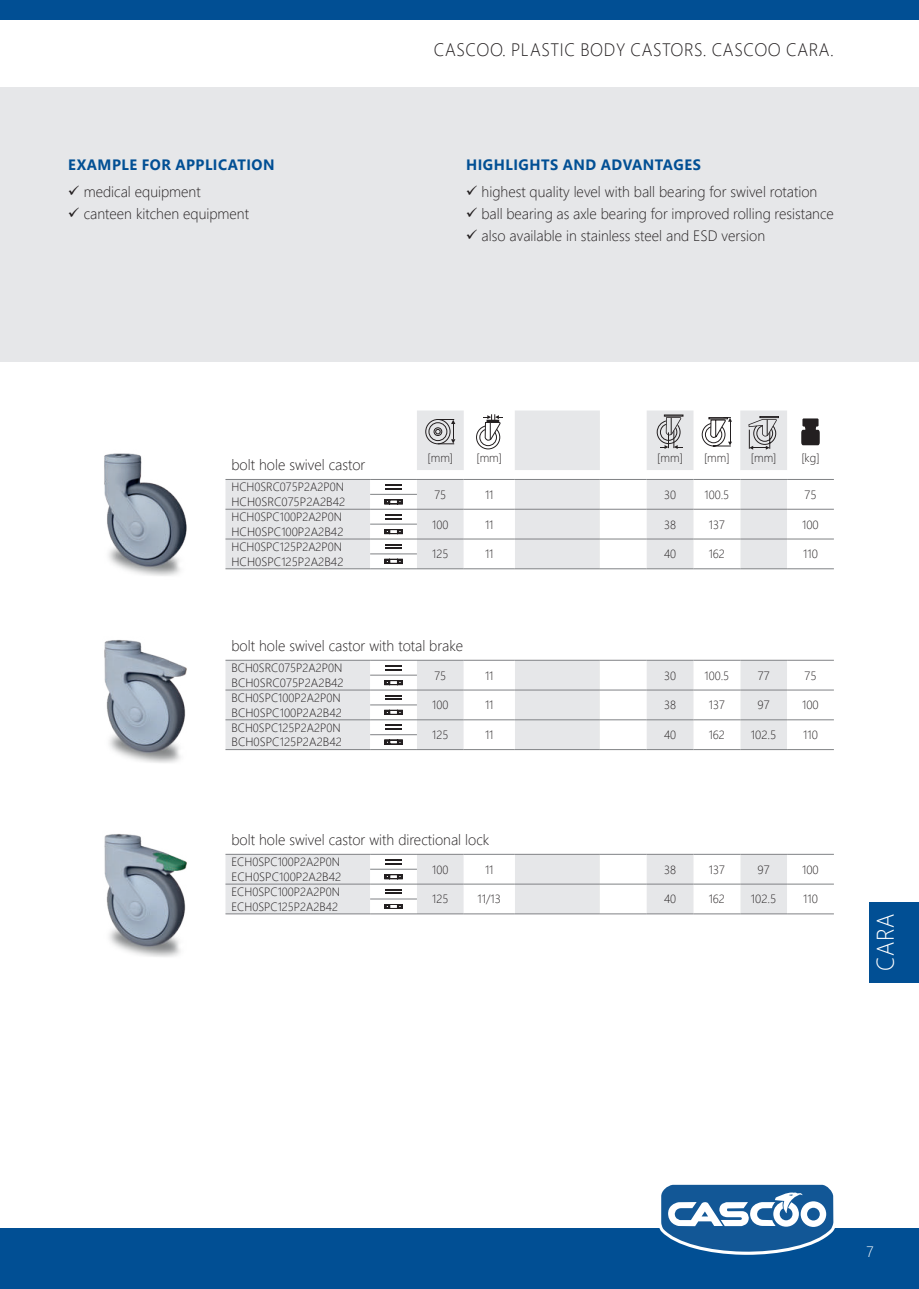
<style>
.page{position:relative;width:919px;height:1289px;background:#fff}
.page>*{position:absolute;margin:0;border:0;box-sizing:border-box;transform-origin:0 0}
.t1{font:300 24px "Segoe UI";color:#fff;scale:.95 1}
.t2{font:300 18px "Segoe UI";letter-spacing:.035em;color:#231f20;scale:.95 1}
.t3{font:300 15px "Segoe UI";color:#231f20}
.t4{font:700 15px "Segoe UI";letter-spacing:.035em;color:#014f94}
.t5{font:300 15px "Segoe UI";color:#fff}
.t6{font:300 12px/15px "Segoe UI";color:#231f20}
</style>
<div class="page">
<div style="left:0;top:0;width:918px;height:20px;background:#014f94"></div>
<div style="left:0;top:88px;width:918px;height:274px;background:#e6e7e9"></div>
<div style="left:0;top:1228px;width:918px;height:60px;background:#014f94"></div>
<div style="left:225px;top:480px;width:145px;height:88px;background:#e6e7e9"></div>
<hr style="left:225px;top:479px;width:145px;height:1px;background:#808285">
<hr style="left:225px;top:509px;width:145px;height:1px;background:#808285">
<hr style="left:225px;top:538px;width:145px;height:1px;background:#808285">
<hr style="left:225px;top:568px;width:145px;height:1px;background:#808285">
<img style="left:104px;top:453px;width:83px;height:123px">
<svg style="left:370px;top:479px;width:463px;height:90px"></svg>
<div style="left:389px;top:559px;width:9px;height:5px;border:1px solid #231f20"></div>
<div style="left:225px;top:661px;width:145px;height:88px;background:#e6e7e9"></div>
<hr style="left:370px;top:749px;width:47px;height:1px;background:#808285">
<hr style="left:417px;top:749px;width:46px;height:1px;background:#808285">
<hr style="left:463px;top:749px;width:51px;height:1px;background:#808285">
<hr style="left:514px;top:749px;width:86px;height:1px;background:#808285">
<hr style="left:600px;top:749px;width:46px;height:1px;background:#808285">
<hr style="left:646px;top:749px;width:47px;height:1px;background:#808285">
<hr style="left:693px;top:749px;width:47px;height:1px;background:#808285">
<hr style="left:740px;top:749px;width:47px;height:1px;background:#808285">
<hr style="left:787px;top:749px;width:46px;height:1px;background:#808285">
<hr style="left:225px;top:660px;width:145px;height:1px;background:#808285">
<hr style="left:225px;top:689px;width:145px;height:1px;background:#808285">
<hr style="left:225px;top:719px;width:145px;height:1px;background:#808285">
<hr style="left:225px;top:749px;width:145px;height:1px;background:#808285">
<img style="left:104px;top:640px;width:83px;height:123px">
<svg style="left:370px;top:660px;width:463px;height:89px"></svg>
<div style="left:389px;top:739px;width:9px;height:5px;border:1px solid #231f20"></div>
<hr style="left:370px;top:913px;width:47px;height:1px;background:#808285">
<hr style="left:417px;top:913px;width:46px;height:1px;background:#808285">
<hr style="left:463px;top:913px;width:51px;height:1px;background:#808285">
<hr style="left:514px;top:913px;width:86px;height:1px;background:#808285">
<hr style="left:600px;top:913px;width:46px;height:1px;background:#808285">
<hr style="left:646px;top:913px;width:47px;height:1px;background:#808285">
<hr style="left:693px;top:913px;width:47px;height:1px;background:#808285">
<hr style="left:740px;top:913px;width:47px;height:1px;background:#808285">
<hr style="left:787px;top:913px;width:46px;height:1px;background:#808285">
<hr style="left:225px;top:913px;width:145px;height:1px;background:#808285">
<img style="left:104px;top:834px;width:83px;height:123px">
<svg style="left:225px;top:854px;width:608px;height:59px"></svg>
<div style="left:868px;top:901px;width:50px;height:81px;background:#014f94"></div>
<svg style="left:659px;top:1184px;width:176px;height:70px"></svg>
<svg style="left:417px;top:410px;width:403px;height:60px"></svg>
<p class="t4" style="left:68px;top:159px;width:208px">EXAMPLE FOR APPLICATION</p>
<p class="t3" style="left:68px;top:177px;width:134px">✓ medical equipment</p>
<p class="t3" style="left:68px;top:200px;width:182px">✓ canteen kitchen equipment</p>
<h2 class="t2" style="left:434px;top:32px;width:422px">CASCOO. PLASTIC BODY CASTORS. CASCOO CARA.</h2>
<p class="t4" style="left:466px;top:159px;width:236px">HIGHLIGHTS AND ADVANTAGES</p>
<p class="t3" style="left:466px;top:177px;width:353px">✓ highest quality level with ball bearing for swivel rotation</p>
<p class="t3" style="left:466px;top:200px;width:369px">✓ ball bearing as axle bearing for improved rolling resistance</p>
<p class="t3" style="left:466px;top:222px;width:301px">✓ also available in stainless steel and ESD version</p>
<p class="t3" style="left:231px;top:451px;width:135px">bolt hole swivel castor</p>
<p class="t6" style="left:231px;top:478px;width:114px">HCH0SRC075P2A2P0N</p>
<p class="t6" style="left:231px;top:493px;width:115px">HCH0SRC075P2A2B42<br>HCH0SPC100P2A2P0N</p>
<p class="t6" style="left:231px;top:523px;width:113px">HCH0SPC100P2A2B42<br>HCH0SPC125P2A2P0N</p>
<p class="t6" style="left:231px;top:552px;width:113px">HCH0SPC125P2A2B42</p>
<p class="t6" style="left:427px;top:449px;width:27px">[mm]</p>
<p class="t6" style="left:476px;top:449px;width:27px">[mm]</p>
<p class="t6" style="left:657px;top:449px;width:27px">[mm]</p>
<p class="t6" style="left:704px;top:449px;width:27px">[mm]</p>
<p class="t6" style="left:750px;top:449px;width:27px">[mm]</p>
<p class="t6" style="left:801px;top:449px;width:20px">[kg]</p>
<p class="t6" style="left:434px;top:486px;width:13px">75</p>
<p class="t6" style="left:485px;top:486px;width:10px">11</p>
<p class="t6" style="left:664px;top:486px;width:13px">30</p>
<p class="t6" style="left:704px;top:486px;width:26px">100.5</p>
<p class="t6" style="left:804px;top:486px;width:14px">75</p>
<p class="t6" style="left:432px;top:515px;width:18px">100</p>
<p class="t6" style="left:485px;top:515px;width:10px">11</p>
<p class="t6" style="left:664px;top:515px;width:13px">38</p>
<p class="t6" style="left:708px;top:515px;width:17px">137</p>
<p class="t6" style="left:802px;top:515px;width:18px">100</p>
<p class="t6" style="left:432px;top:545px;width:18px">125</p>
<p class="t6" style="left:485px;top:545px;width:10px">11</p>
<p class="t6" style="left:664px;top:545px;width:14px">40</p>
<p class="t6" style="left:708px;top:545px;width:18px">162</p>
<p class="t6" style="left:803px;top:545px;width:16px">110</p>
<p class="t3" style="left:231px;top:631px;width:233px">bolt hole swivel castor with total brake</p>
<p class="t6" style="left:231px;top:659px;width:112px">BCH0SRC075P2A2P0N</p>
<p class="t6" style="left:231px;top:674px;width:114px">BCH0SRC075P2A2B42<br>BCH0SPC100P2A2P0N</p>
<p class="t6" style="left:231px;top:703px;width:112px">BCH0SPC100P2A2B42<br>BCH0SPC125P2A2P0N</p>
<p class="t6" style="left:231px;top:733px;width:112px">BCH0SPC125P2A2B42</p>
<p class="t6" style="left:434px;top:666px;width:13px">75</p>
<p class="t6" style="left:485px;top:666px;width:10px">11</p>
<p class="t6" style="left:664px;top:666px;width:13px">30</p>
<p class="t6" style="left:704px;top:666px;width:26px">100.5</p>
<p class="t6" style="left:757px;top:669px;width:13px">77</p>
<p class="t6" style="left:804px;top:666px;width:14px">75</p>
<p class="t6" style="left:432px;top:696px;width:18px">100</p>
<p class="t6" style="left:485px;top:696px;width:10px">11</p>
<p class="t6" style="left:664px;top:696px;width:13px">38</p>
<p class="t6" style="left:708px;top:696px;width:17px">137</p>
<p class="t6" style="left:757px;top:698px;width:14px">97</p>
<p class="t6" style="left:802px;top:696px;width:18px">100</p>
<p class="t6" style="left:432px;top:726px;width:18px">125</p>
<p class="t6" style="left:485px;top:726px;width:10px">11</p>
<p class="t6" style="left:664px;top:726px;width:14px">40</p>
<p class="t6" style="left:708px;top:726px;width:18px">162</p>
<p class="t6" style="left:750px;top:726px;width:27px">102.5</p>
<p class="t6" style="left:803px;top:726px;width:16px">110</p>
<p class="t3" style="left:231px;top:825px;width:259px">bolt hole swivel castor with directional lock</p>
<p class="t6" style="left:231px;top:853px;width:110px">ECH0SPC100P2A2P0N</p>
<p class="t6" style="left:231px;top:868px;width:111px">ECH0SPC100P2A2B42<br>ECH0SPC100P2A2P0N</p>
<p class="t6" style="left:231px;top:897px;width:108px">ECH0SPC125P2A2B42</p>
<p class="t6" style="left:432px;top:860px;width:18px">100</p>
<p class="t6" style="left:485px;top:860px;width:10px">11</p>
<p class="t6" style="left:664px;top:860px;width:13px">38</p>
<p class="t6" style="left:708px;top:860px;width:17px">137</p>
<p class="t6" style="left:757px;top:863px;width:14px">97</p>
<p class="t6" style="left:802px;top:860px;width:18px">100</p>
<p class="t6" style="left:432px;top:890px;width:18px">125</p>
<p class="t6" style="left:477px;top:890px;width:25px">11/13</p>
<p class="t6" style="left:664px;top:890px;width:14px">40</p>
<p class="t6" style="left:708px;top:890px;width:18px">162</p>
<p class="t6" style="left:750px;top:890px;width:27px">102.5</p>
<p class="t6" style="left:803px;top:890px;width:16px">110</p>
<h1 class="t1" style="left:875px;top:971px;width:62px;rotate:-90deg">CARA</h1>
<p class="t5" style="left:866px;top:1245px;width:9px">7</p>
</div>
